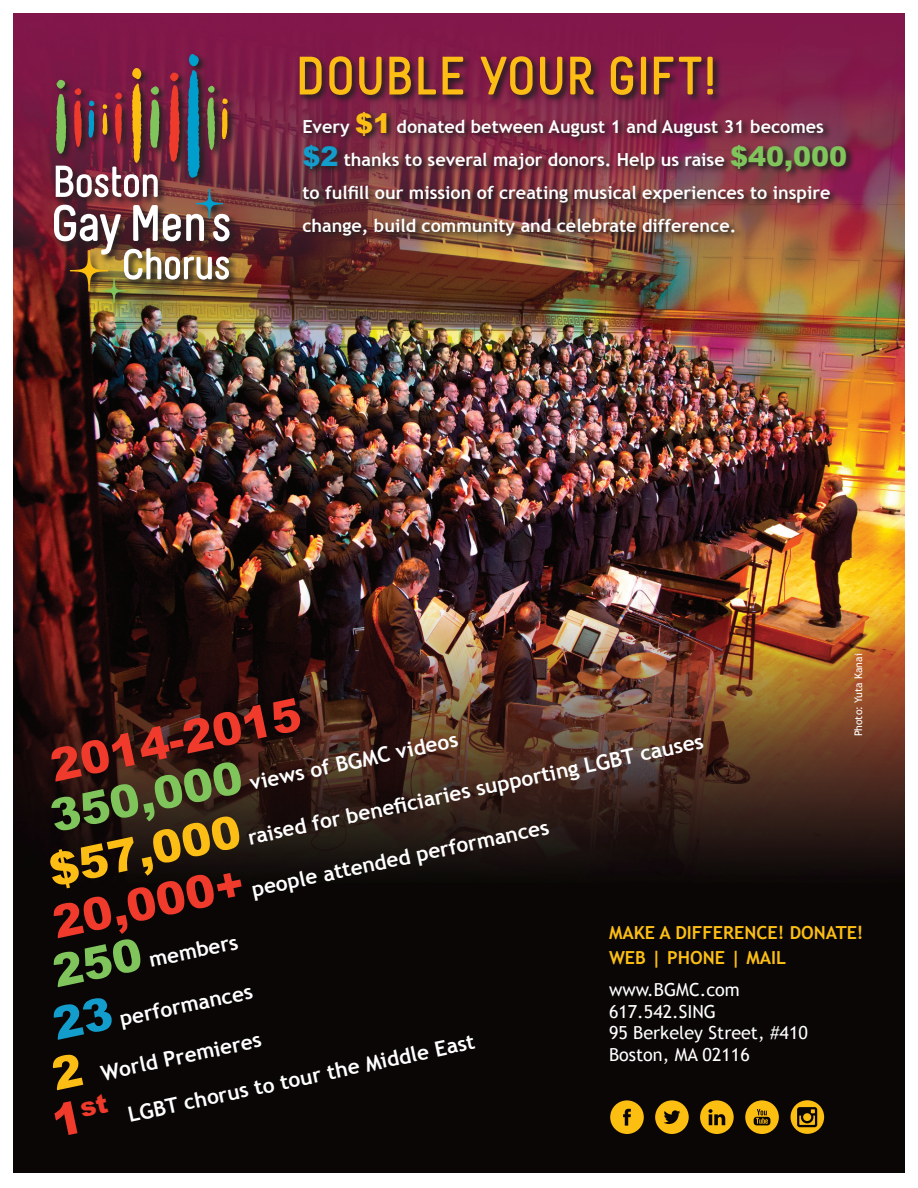
<style>
.page{position:relative;width:918px;height:1188px;background:#fff}
.page>*{position:absolute;margin:0;border:0;box-sizing:border-box;transform-origin:0 0}
.t1{font:700 54px "Melbourne";color:#fcbe15}
.t2{font:900 45px "Arial";color:#ef3a2c}
.t3{font:900 45px "Arial";color:#80c55c}
.t4{font:700 21px "Trebuchet MS";color:#fff}
.t5{font:700 18px/33px "Trebuchet MS";color:#fff}
.t6{font:18px/21.6px "Trebuchet MS";color:#fff}
.t7{font:700 18px/25.5px "Trebuchet MS";color:#fcbe15}
.t8{font:10.5px "Trebuchet MS";color:#fff}
.s1{font-family:"Arial";font-weight:900;font-size:27px;color:#fcbe15}
.s2{font-family:"Arial";font-weight:900;font-size:27px;color:#139dcd}
.s3{font-family:"Arial";font-weight:900;font-size:27px;color:#80c55c}
.s4{font-family:"Arial";font-weight:900;font-size:45px;color:#fcbe15}
.s5{font-family:"Arial";font-weight:900;font-size:45px;color:#ef3a2c}
.s6{font-family:"Arial";font-weight:900;font-size:45px;color:#80c55c}
.s7{font-family:"Arial";font-weight:900;font-size:45px;color:#139dcd}
</style>
<div class="page">
<img style="left:14px;top:14px;width:890px;height:1159px">
<img style="left:52px;top:53px;width:187px;height:259px">
<img style="left:54px;top:54px;width:176px;height:249px">
<svg style="left:298px;top:55px;width:424px;height:49px;background:#661d3d"></svg>
<img style="left:301px;top:110px;width:555px;height:135px">
<svg style="left:610px;top:1100px;width:34px;height:34px"></svg>
<svg style="left:655px;top:1100px;width:34px;height:34px"></svg>
<svg style="left:700px;top:1100px;width:34px;height:34px"></svg>
<svg style="left:745px;top:1100px;width:34px;height:34px"></svg>
<svg style="left:791px;top:1100px;width:33px;height:34px"></svg>
<div style="left:53px;top:1093px;width:56px;height:44px;background:#090605"></div>
<h1 class="t1" style="left:295px;top:48px;width:422px">DOUBLE YOUR GIFT!</h1>
<p class="t5" style="left:302px;top:110px;width:546px">Every <span class="s1">$1</span> donated between August 1 and August 31 becomes <span class="s2">$2</span> thanks to several major donors. Help us raise <span class="s3">$40,000 </span>to fulfill our mission of creating musical experiences to inspire change, build community and celebrate difference.</p>
<p class="t8" style="left:852px;top:736px;width:84px;rotate:-90deg">Photo: Yuta Kanai</p>
<h2 class="t2" style="left:44px;top:734px;width:257px;rotate:-12deg">2014-2015</h2>
<p class="t4" style="left:247px;top:770px;width:214px;rotate:-12deg">views of BGMC videos</p>
<p class="t4" style="left:49px;top:866px;width:668px;rotate:-12deg"><span class="s4">$57,000</span> raised for benefi ciaries supporting LGBT causes</p>
<h2 class="t3" style="left:44px;top:785px;width:197px;rotate:-12deg">350,000</h2>
<p class="t4" style="left:52px;top:918px;width:506px;rotate:-12deg"><span class="s5">20,000+</span> people attended performances</p>
<p class="t7" style="left:609px;top:920px;width:256px">MAKE A DIFFERENCE! DONATE!<br>WEB | PHONE | MAIL</p>
<p class="t6" style="left:609px;top:979px;width:200px">www.BGMC.com<br>617.542.SING<br>95 Berkeley Street, #410<br>Boston, MA 02116</p>
<p class="t4" style="left:52px;top:967px;width:188px;rotate:-12deg"><span class="s6">250</span> members</p>
<p class="t4" style="left:52px;top:1020px;width:203px;rotate:-12deg"><span class="s7">23</span> performances</p>
<p class="t4" style="left:126px;top:1102px;width:355px;rotate:-12deg">LGBT chorus to tour the Middle East</p>
<p class="t4" style="left:52px;top:1070px;width:213px;rotate:-12deg"><span class="s4">2</span> World Premieres</p>
</div>
